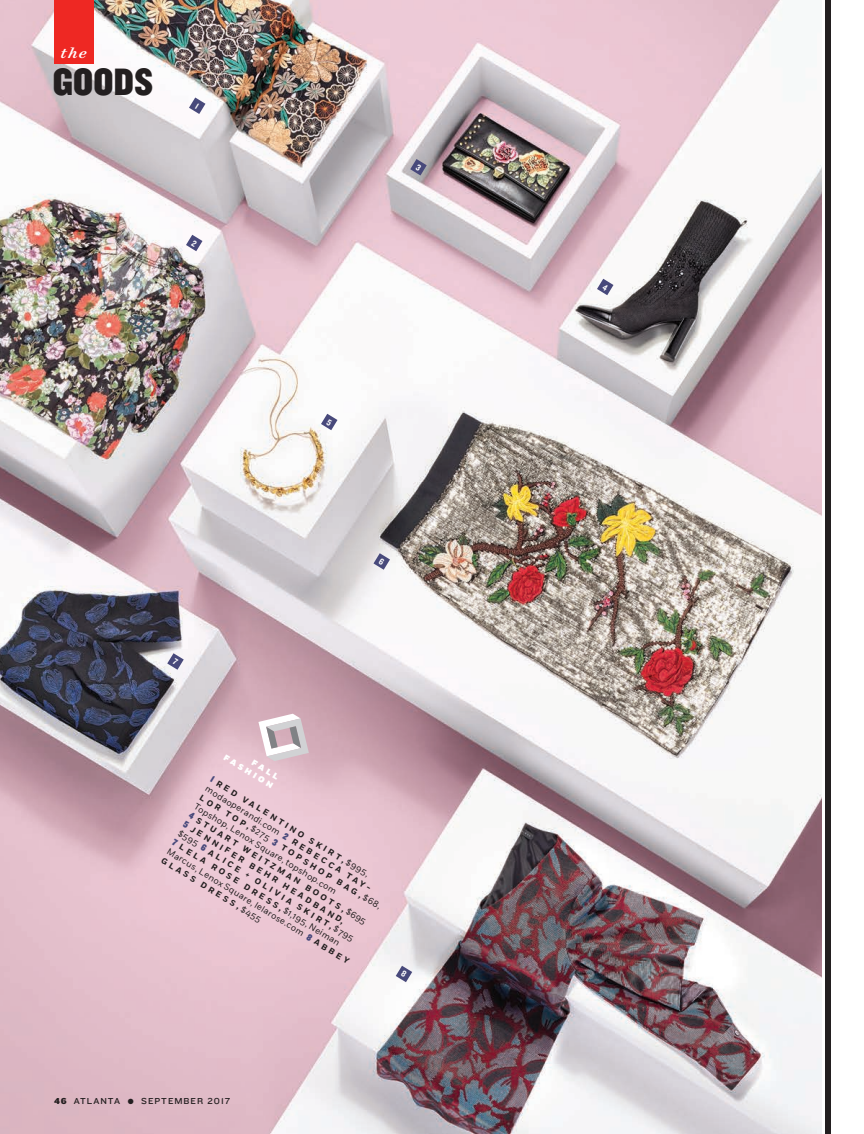
<style>
.page{position:relative;width:864px;height:1134px;background:#fff}
.page>*{position:absolute;margin:0;border:0;box-sizing:border-box;transform-origin:0 0}
.t1{font:39.6px "Knockout 70 Full Welterwt";letter-spacing:.005em;color:#231f20}
.t2{font:italic 500 16.35px "Surveyor Text";color:#fff}
.t3{font:9px/11.1px "Fort";color:#231f20}
.t4{font:9px "Knockout 32 Junior Cruisewt";letter-spacing:.11em;color:#231f20}
.t5{font:700 8.25px "Fort";color:#231f20}
.t6{font:900 8.25px/10.4px "Fort";color:#fff;text-align:right}
.s1{font-family:"Knockout 90 Ultmt Welterwt";font-weight:400;font-size:9.75px;color:#48497b}
.s2{font-weight:700}
.s3{font-family:"Knockout 72 Full Cruiserwt"}
</style>
<div class="page">
<img style="left:0;top:0;width:822px;height:1134px">
<div style="left:54px;top:0;width:40px;height:64px;background:#ee2823"></div>
<div style="left:825px;top:0;width:6px;height:1134px;background:#231f20"></div>
<svg style="left:258px;top:714px;width:51px;height:47px"></svg>
<svg style="left:189px;top:98px;width:16px;height:16px"></svg>
<svg style="left:186px;top:235px;width:16px;height:16px"></svg>
<svg style="left:410px;top:159px;width:17px;height:16px"></svg>
<svg style="left:597px;top:279px;width:16px;height:16px"></svg>
<svg style="left:321px;top:414px;width:16px;height:16px"></svg>
<svg style="left:374px;top:553px;width:16px;height:17px"></svg>
<svg style="left:167px;top:653px;width:17px;height:17px"></svg>
<svg style="left:396px;top:966px;width:16px;height:16px"></svg>
<h2 class="t2" style="left:61px;top:42px;width:27px">the</h2>
<h1 class="t1" style="left:53px;top:57px;width:102px">GOODS</h1>
<p class="t6" style="left:232px;top:744px;width:58px;rotate:31deg">FALL<br>FASHION</p>
<p class="t5" style="left:214px;top:775px;width:153px;rotate:31deg"><span class="s1">1</span> RED VALENTINO SKIRT</p>
<p class="t3" style="left:346px;top:854px;width:32px;rotate:32deg"><span class="s2">,</span> $995,</p>
<p class="t3" style="left:209px;top:783px;width:88px;rotate:32deg">modaoperandi.com</p>
<p class="t5" style="left:203px;top:793px;width:54px;rotate:31deg">LOR TOP</p>
<p class="t3" style="left:251px;top:821px;width:27px;rotate:32deg"><span class="s2">,</span> $275</p>
<p class="t3" style="left:198px;top:800px;width:167px;rotate:32deg">Topshop, Lenox Square, topshop.com</p>
<p class="t5" style="left:192px;top:811px;width:178px;rotate:31deg"><span class="s1">4</span> STUART WEITZMAN BOOTS</p>
<p class="t3" style="left:346px;top:904px;width:28px;rotate:32deg"><span class="s2">,</span> $695</p>
<p class="t5" style="left:186px;top:820px;width:186px;rotate:31deg"><span class="s1">5</span> JENNIFER BEHR HEADBAND</p>
<p class="t3" style="left:182px;top:828px;width:24px;rotate:32deg">$595</p>
<p class="t5" style="left:286px;top:832px;width:103px;rotate:31deg"><span class="s1">2</span> REBECCA TAY-</p>
<p class="t5" style="left:275px;top:837px;width:100px;rotate:31deg"><span class="s1">3</span> TOPSHOP BAG</p>
<p class="t3" style="left:363px;top:890px;width:26px;rotate:32deg"><span class="s2">,</span> $68,</p>
<p class="t5" style="left:175px;top:838px;width:125px;rotate:31deg"><span class="s1">7</span> LELA ROSE DRESS</p>
<p class="t5" style="left:204px;top:843px;width:150px;rotate:31deg"><span class="s1">6</span> ALICE + OLIVIA SKIRT</p>
<p class="t3" style="left:333px;top:921px;width:28px;rotate:32deg"><span class="s2">,</span> $795</p>
<p class="t3" style="left:177px;top:836px;width:196px;text-indent:125px;rotate:32deg"><span class="s2">,</span> $1,195, Neiman<br>Marcus, Lenox Square, lelarose.com</p>
<p class="t5" style="left:164px;top:856px;width:87px;rotate:31deg">GLASS DRESS</p>
<p class="t3" style="left:241px;top:901px;width:28px;rotate:32deg"><span class="s2">,</span> $455</p>
<p class="t5" style="left:310px;top:932px;width:50px;rotate:31deg"><span class="s1">8</span> ABBEY</p>
<p class="t4" style="left:54px;top:1095px;width:177px"><span class="s3">46</span> ATLANTA ● SEPTEMBER 2017</p>
</div>
